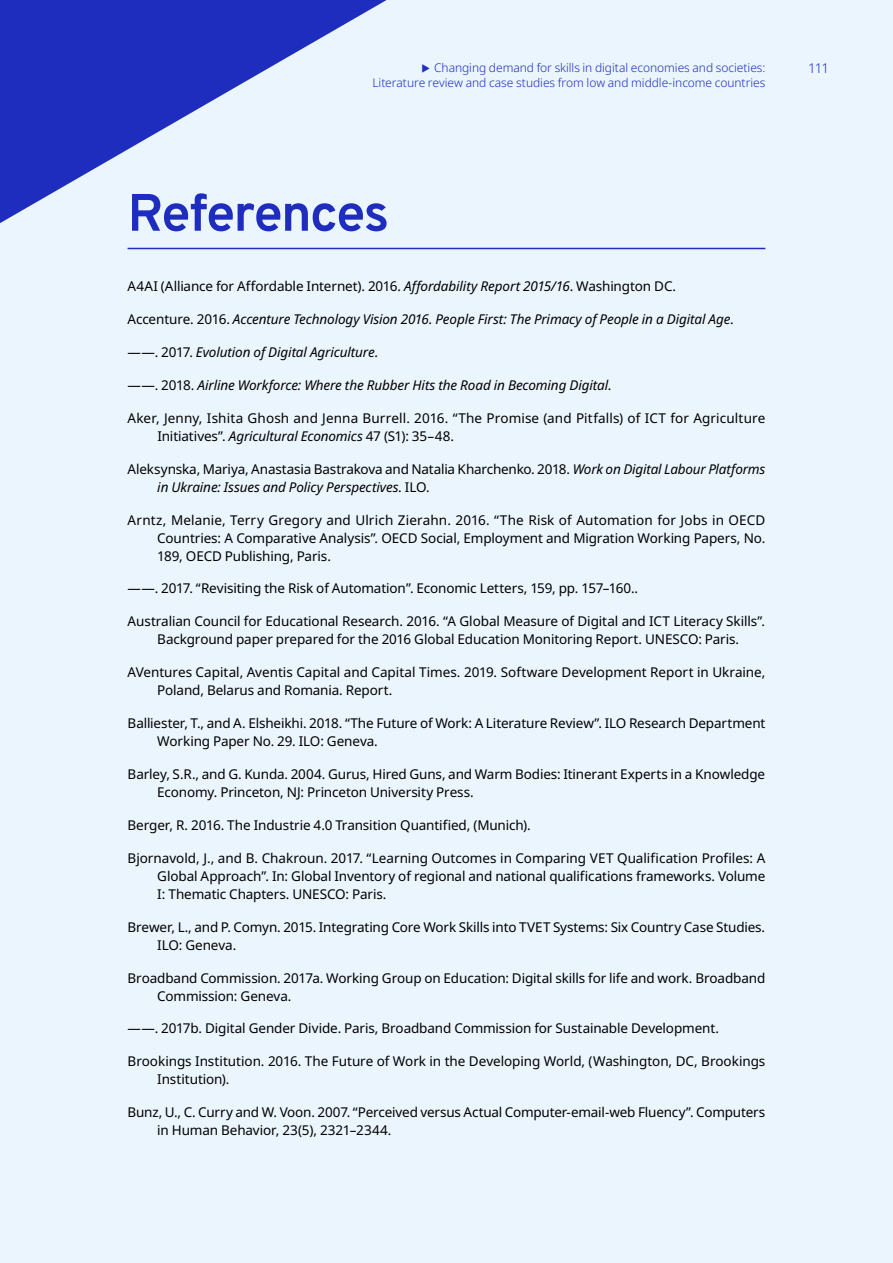
<style>
.page{position:relative;width:893px;height:1263px;background:#ebf5fd}
.page>*{position:absolute;margin:0;border:0;box-sizing:border-box;transform-origin:0 0}
.t1{font:700 52.5px "Overpass";letter-spacing:-.03em;color:#1e2dbe}
.t2{font:13.5px/18px "Noto Sans";letter-spacing:-.01em;color:#000}
.t3{font:italic 13.5px "Noto Sans";letter-spacing:-.01em;color:#000}
.t4{font:300 13.5px "Noto Sans";color:#1e2dbe}
.t5{font:300 12px "Noto Sans";letter-spacing:-.005em;color:#1e2dbe}
.s1{font-style:italic}
.s2{font-style:normal}
</style>
<div class="page">
<hr style="left:128px;top:248px;width:637px;height:1px;background:#1e2dbe">
<svg style="left:0;top:0;width:386px;height:223px"></svg>
<p class="t5" style="left:434px;top:60px;width:333px">Changing demand for skills in digital economies and societies:</p>
<p class="t4" style="left:808px;top:59px;width:22px">111</p>
<p class="t5" style="left:372px;top:74px;width:395px">Literature review and case studies from low and middle-income countries</p>
<h1 class="t1" style="left:128px;top:175px;width:263px">References</h1>
<p class="t2" style="left:128px;top:278px;width:550px">A4AI (Alliance for Affordable Internet). 2016. <span class="s1">Affordability Report 2015/16</span>. Washington DC.</p>
<p class="t3" style="left:128px;top:309px;width:608px"><span class="s2">Accenture. 2016.</span> Accenture Technology Vision 2016. People First: The Primacy of People in a Digital Age<span class="s2">.</span></p>
<p class="t3" style="left:128px;top:342px;width:252px"><span class="s2">——. 2017.</span> Evolution of Digital Agriculture<span class="s2">.</span></p>
<p class="t3" style="left:128px;top:375px;width:485px"><span class="s2">——. 2018.</span> Airline Workforce: Where the Rubber Hits the Road in Becoming Digital<span class="s2">.</span></p>
<p class="t2" style="left:157px;top:409px;width:610px;text-indent:-30px">Aker, Jenny, Ishita Ghosh and Jenna Burrell. 2016. “The Promise (and Pitfalls) of ICT for Agriculture<br>Initiatives”. <span class="s1">Agricultural Economics</span> 47 (S1): 35–48.</p>
<p class="t2" style="left:157px;top:460px;width:610px;text-indent:-30px">Aleksynska, Mariya, Anastasia Bastrakova and Natalia Kharchenko. 2018. <span class="s1">Work on Digital Labour Platforms in Ukraine: Issues and Policy Perspectives</span>. ILO.</p>
<p class="t2" style="left:157px;top:511px;width:610px;text-align:justify;text-indent:-30px">Arntz, Melanie, Terry Gregory and Ulrich Zierahn. 2016. “The Risk of Automation for Jobs in OECD Countries: A Comparative Analysis”. OECD Social, Employment and Migration Working Papers, No.<br>189, OECD Publishing, Paris.</p>
<p class="t2" style="left:128px;top:580px;width:512px">——. 2017. “Revisiting the Risk of Automation”. Economic Letters, 159, pp. 157–160..</p>
<p class="t2" style="left:128px;top:613px;width:639px;text-align:center">Australian Council for Educational Research. 2016. “A Global Measure of Digital and ICT Literacy Skills”.<br>Background paper prepared for the 2016 Global Education Monitoring Report. UNESCO: Paris.</p>
<p class="t2" style="left:157px;top:664px;width:609px;text-indent:-30px">AVentures Capital, Aventis Capital and Capital Times. 2019. Software Development Report in Ukraine,<br>Poland, Belarus and Romania. Report.</p>
<p class="t2" style="left:157px;top:714px;width:610px;text-indent:-30px">Balliester, T., and A. Elsheikhi. 2018. “The Future of Work: A Literature Review”. ILO Research Department<br>Working Paper No. 29. ILO: Geneva.</p>
<p class="t2" style="left:157px;top:765px;width:609px;text-indent:-30px">Barley, S.R., and G. Kunda. 2004. Gurus, Hired Guns, and Warm Bodies: Itinerant Experts in a Knowledge<br>Economy. Princeton, NJ: Princeton University Press.</p>
<p class="t2" style="left:128px;top:816px;width:405px">Berger, R. 2016. The Industrie 4.0 Transition Quantified, (Munich).</p>
<p class="t2" style="left:157px;top:849px;width:609px;text-align:justify;text-indent:-30px">Bjornavold, J., and B. Chakroun. 2017. “Learning Outcomes in Comparing VET Qualification Profiles: A Global Approach”. In: Global Inventory of regional and national qualifications frameworks. Volume I: Thematic Chapters. UNESCO: Paris.</p>
<p class="t2" style="left:157px;top:918px;width:609px;text-indent:-30px">Brewer, L., and P. Comyn. 2015. Integrating Core Work Skills into TVET Systems: Six Country Case Studies.<br>ILO: Geneva.</p>
<p class="t2" style="left:157px;top:969px;width:610px;text-indent:-30px">Broadband Commission. 2017a. Working Group on Education: Digital skills for life and work. Broadband<br>Commission: Geneva.</p>
<p class="t2" style="left:128px;top:1020px;width:593px">——. 2017b. Digital Gender Divide. Paris, Broadband Commission for Sustainable Development.</p>
<p class="t2" style="left:157px;top:1053px;width:610px;text-indent:-30px">Brookings Institution. 2016. The Future of Work in the Developing World, (Washington, DC, Brookings<br>Institution).</p>
<p class="t2" style="left:157px;top:1104px;width:609px;text-indent:-30px">Bunz, U., C. Curry and W. Voon. 2007. “Perceived versus Actual Computer-email-web Fluency”. Computers in Human Behavior, 23(5), 2321–2344.</p>
</div>
